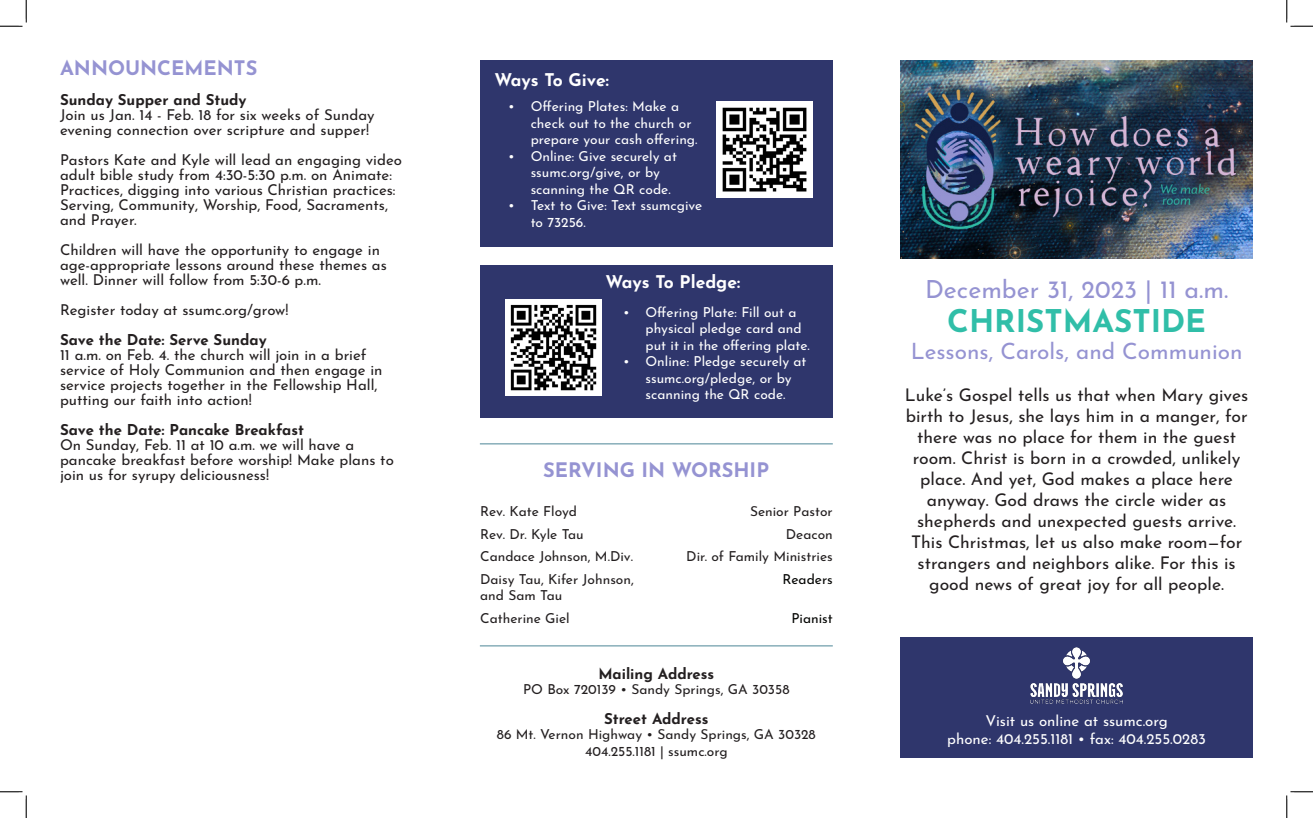
<style>
.page{position:relative;width:1313px;height:818px;background:#fff}
.page>*{position:absolute;margin:0;border:0;box-sizing:border-box;transform-origin:0 0}
.t1{font:700 31.25px "Josefin Sans";color:#30bea8}
.t2{font:25px "Josefin Sans";color:#9593d2}
.t3{font:22.5px "Josefin Sans";color:#9593d2}
.t4{font:700 20px "Josefin Sans";color:#9593d2}
.t5{font:17.5px/21px "Josefin Sans";color:#231f20;text-align:center}
.t6{font:700 17.5px "Josefin Sans";color:#fff}
.t7{font:15px/15px "Josefin Sans";color:#231f20}
.t8{font:700 15px "Josefin Sans";color:#231f20}
.t9{font:15px "Josefin Sans";color:#fff}
.t10{font:13.75px/16.5px "Josefin Sans";color:#fff}
.t11{font:13.75px "Josefin Sans";color:#231f20}
.t12{font:13.75px "Josefin Sans";color:#040503}
</style>
<div class="page">
<img style="left:900px;top:60px;width:352px;height:198px">
<div style="left:900px;top:637px;width:352px;height:121px;background:#2f366c"></div>
<img style="left:1030px;top:647px;width:93px;height:57px">
<hr style="left:480px;top:645px;width:352px;height:1px;background:#709eac">
<hr style="left:480px;top:443px;width:352px;height:1px;background:#709eac">
<div style="left:480px;top:265px;width:352px;height:152px;background:#2f366c"></div>
<img style="left:505px;top:299px;width:97px;height:96px">
<div style="left:480px;top:60px;width:352px;height:186px;background:#2f366c"></div>
<img style="left:716px;top:101px;width:96px;height:96px">
<svg style="left:0;top:0;width:27px;height:27px"></svg>
<svg style="left:0;top:791px;width:27px;height:27px"></svg>
<svg style="left:1286px;top:0;width:26px;height:27px"></svg>
<svg style="left:1286px;top:791px;width:26px;height:27px"></svg>
<p class="t4" style="left:60px;top:50px;width:199px">ANNOUNCEMENTS</p>
<p class="t8" style="left:60px;top:86px;width:188px">Sunday Supper and Study</p>
<p class="t7" style="left:60px;top:105px;width:316px">Join us Jan. 14 - Feb. 18 for six weeks of Sunday evening connection over scripture and supper!</p>
<p class="t7" style="left:60px;top:150px;width:343px">Pastors Kate and Kyle will lead an engaging video adult bible study from 4:30-5:30 p.m. on Animate:<br>Practices, digging into various Christian practices:<br>Serving, Community, Worship, Food, Sacraments, and Prayer.</p>
<p class="t7" style="left:60px;top:240px;width:328px">Children will have the opportunity to engage in age-appropriate lessons around these themes as well. Dinner will follow from 5:30-6 p.m.</p>
<p class="t7" style="left:60px;top:300px;width:230px">Register today at ssumc.org/grow!</p>
<p class="t8" style="left:60px;top:326px;width:208px">Save the Date: Serve Sunday</p>
<p class="t7" style="left:60px;top:345px;width:324px">11 a.m. on Feb. 4. the church will join in a brief service of Holy Communion and then engage in service projects together in the Fellowship Hall, putting our faith into action!</p>
<p class="t8" style="left:60px;top:416px;width:245px">Save the Date: Pancake Breakfast</p>
<p class="t7" style="left:60px;top:435px;width:335px">On Sunday, Feb. 11 at 10 a.m. we will have a pancake breakfast before worship! Make plans to join us for syrupy deliciousness!</p>
<p class="t6" style="left:494px;top:64px;width:116px">Ways To Give:</p>
<p class="t10" style="left:530px;top:97px;width:168px;text-indent:-22px">• Offering Plates: Make a check out to the church or prepare your cash offering.</p>
<p class="t10" style="left:530px;top:146px;width:148px;text-indent:-22px">• Online: Give securely at ssumc.org/give, or by scanning the QR code.</p>
<p class="t10" style="left:530px;top:196px;width:173px;text-indent:-22px">• Text to Give: Text ssumcgive to 73256.</p>
<p class="t6" style="left:605px;top:266px;width:136px">Ways To Pledge:</p>
<p class="t10" style="left:645px;top:302px;width:166px;text-indent:-23px">• Offering Plate: Fill out a physical pledge card and put it in the offering plate.</p>
<p class="t10" style="left:623px;top:351px;width:185px;text-align:center">• Online: Pledge securely at ssumc.org/pledge, or by scanning the QR code.</p>
<p class="t4" style="left:543px;top:452px;width:227px">SERVING IN WORSHIP</p>
<p class="t11" style="left:480px;top:500px;width:98px">Rev. Kate Floyd</p>
<p class="t11" style="left:480px;top:522px;width:105px">Rev. Dr. Kyle Tau</p>
<p class="t11" style="left:480px;top:545px;width:154px">Candace Johnson, M.Div.</p>
<p class="t11" style="left:480px;top:567px;width:155px">Daisy Tau, Kifer Johnson,</p>
<p class="t11" style="left:480px;top:584px;width:84px">and Sam Tau</p>
<p class="t11" style="left:480px;top:606px;width:91px">Catherine Giel</p>
<p class="t11" style="left:750px;top:500px;width:84px">Senior Pastor</p>
<p class="t11" style="left:786px;top:522px;width:48px">Deacon</p>
<p class="t11" style="left:686px;top:545px;width:148px">Dir. of Family Ministries</p>
<p class="t12" style="left:782px;top:567px;width:52px">Readers</p>
<p class="t12" style="left:791px;top:606px;width:43px">Pianist</p>
<p class="t8" style="left:598px;top:660px;width:117px">Mailing Address</p>
<p class="t11" style="left:523px;top:677px;width:268px">PO Box 720139 • Sandy Springs, GA 30358</p>
<p class="t8" style="left:604px;top:705px;width:106px">Street Address</p>
<p class="t11" style="left:497px;top:722px;width:320px">86 Mt. Vernon Highway • Sandy Springs, GA 30328</p>
<p class="t11" style="left:585px;top:739px;width:144px">404.255.1181 | ssumc.org</p>
<p class="t2" style="left:925px;top:268px;width:305px">December 31, 2023 | 11 a.m.</p>
<p class="t1" style="left:947px;top:293px;width:260px">CHRISTMASTIDE</p>
<p class="t3" style="left:910px;top:332px;width:333px">Lessons, Carols, and Communion</p>
<p class="t5" style="left:905px;top:382px;width:345px">Luke’s Gospel tells us that when Mary gives birth to Jesus, she lays him in a manger, for there was no place for them in the guest room. Christ is born in a crowded, unlikely place. And yet, God makes a place here anyway. God draws the circle wider as shepherds and unexpected guests arrive.<br>This Christmas, let us also make room—for strangers and neighbors alike. For this is good news of great joy for all people.</p>
<p class="t9" style="left:985px;top:708px;width:184px">Visit us online at ssumc.org</p>
<p class="t9" style="left:947px;top:726px;width:260px">phone: 404.255.1181 • fax: 404.255.0283</p>
</div>
